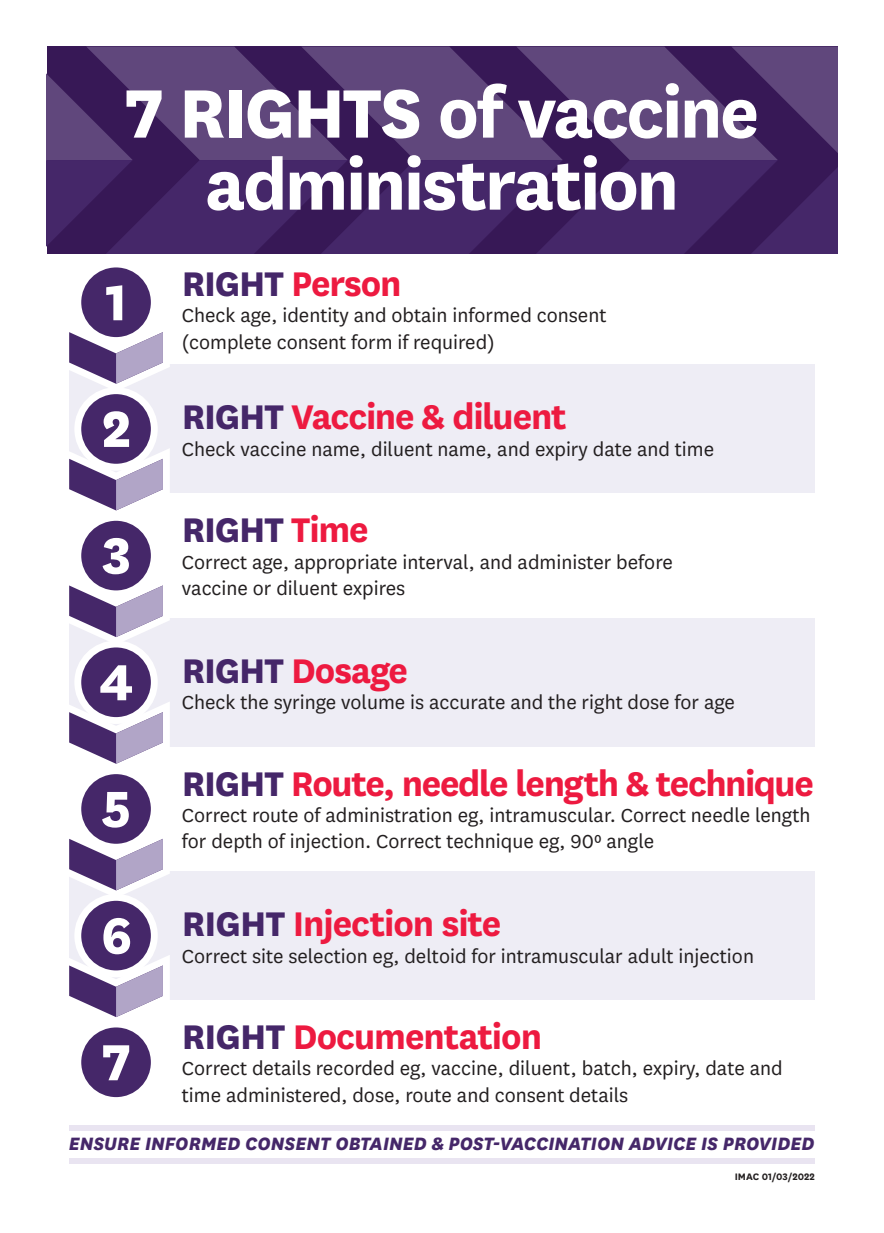
<style>
.page{position:relative;width:884px;height:1233px;background:#fff}
.page>*{position:absolute;margin:0;border:0;box-sizing:border-box;transform-origin:0 0}
.t1{font:700 80px/72px "National";letter-spacing:-.03em;color:#fff;text-align:center}
.t2{font:800 59.4px/126.6px "National";color:#fff;text-align:justify}
.t3{font:700 40px "National";letter-spacing:-.03em;color:#ed1a40}
.t4{font:800 40px "National";letter-spacing:-.03em;color:#452769}
.t5{font:22px/26.4px "National";color:#231f20}
.t6{font:italic 800 20.9px "National";letter-spacing:-.005em;color:#452769}
.t7{font:700 11px "National";color:#231f20}
.s1{font-weight:800}
.s2{font-weight:800;color:#452769}
.s3{font-weight:700;color:#ed1a40}
</style>
<div class="page">
<svg style="left:47px;top:47px;width:790px;height:206px;background:#4a2d69"></svg>
<div style="left:69px;top:1124px;width:746px;height:6px;background:#e9e4f1"></div>
<div style="left:69px;top:365px;width:745px;height:128px;background:#eeedf5"></div>
<div style="left:69px;top:618px;width:745px;height:128px;background:#eeedf5"></div>
<div style="left:69px;top:871px;width:745px;height:128px;background:#eeedf5"></div>
<svg style="left:69px;top:332px;width:101px;height:56px"></svg>
<div style="left:78px;top:264px;width:76px;height:76px;background:#452769;border-radius:50%"></div>
<div style="left:74px;top:260px;width:84px;height:84px;border:7px solid #fff;border-radius:50%"></div>
<div style="left:78px;top:391px;width:76px;height:76px;background:#452769;border-radius:50%"></div>
<div style="left:74px;top:387px;width:84px;height:83px;border:7px solid #fff;border-radius:50%"></div>
<div style="left:78px;top:517px;width:76px;height:77px;background:#452769;border-radius:50%"></div>
<div style="left:74px;top:514px;width:84px;height:83px;border:7px solid #fff;border-radius:50%"></div>
<div style="left:78px;top:644px;width:76px;height:76px;background:#452769;border-radius:50%"></div>
<div style="left:74px;top:640px;width:84px;height:84px;border:7px solid #fff;border-radius:50%"></div>
<div style="left:78px;top:770px;width:76px;height:77px;background:#452769;border-radius:50%"></div>
<div style="left:74px;top:767px;width:84px;height:83px;border:7px solid #fff;border-radius:50%"></div>
<div style="left:78px;top:897px;width:76px;height:77px;background:#452769;border-radius:50%"></div>
<div style="left:74px;top:894px;width:84px;height:83px;border:7px solid #fff;border-radius:50%"></div>
<div style="left:78px;top:1024px;width:76px;height:76px;background:#452769;border-radius:50%"></div>
<div style="left:74px;top:1020px;width:84px;height:84px;border:7px solid #fff;border-radius:50%"></div>
<svg style="left:69px;top:448px;width:101px;height:70px"></svg>
<svg style="left:69px;top:575px;width:101px;height:69px"></svg>
<svg style="left:69px;top:701px;width:101px;height:70px"></svg>
<svg style="left:69px;top:828px;width:101px;height:70px"></svg>
<svg style="left:69px;top:954px;width:101px;height:70px"></svg>
<div style="left:69px;top:1158px;width:746px;height:5px;background:#e9e4f1"></div>
<h1 class="t1" style="left:125px;top:83px;width:635px"><span class="s1">7 RIGHTS</span> of vaccine administration</h1>
<h2 class="t2" style="left:99px;top:236px;width:36px">1<br>2<br>3<br>4<br>5<br>6</h2>
<h2 class="t2" style="left:102px;top:996px;width:30px">7</h2>
<h3 class="t3" style="left:182px;top:269px;width:221px"><span class="s2">RIGHT</span> Person</h3>
<p class="t5" style="left:182px;top:304px;width:426px">Check age, identity and obtain informed consent (complete consent form if required)</p>
<h3 class="t3" style="left:182px;top:403px;width:386px"><span class="s2">RIGHT</span> Vaccine &amp; diluent</h3>
<p class="t5" style="left:182px;top:437px;width:534px">Check vaccine name, diluent name, and expiry date and time</p>
<h3 class="t4" style="left:182px;top:505px;width:188px">RIGHT <span class="s3">Time</span></h3>
<p class="t5" style="left:182px;top:550px;width:492px">Correct age, appropriate interval, and administer before vaccine or diluent expires</p>
<h3 class="t3" style="left:182px;top:656px;width:228px"><span class="s2">RIGHT</span> Dosage</h3>
<p class="t5" style="left:182px;top:691px;width:554px">Check the syringe volume is accurate and the right dose for age</p>
<h3 class="t3" style="left:182px;top:768px;width:633px"><span class="s2">RIGHT</span> Route, needle length &amp; technique</h3>
<p class="t5" style="left:182px;top:803px;width:630px">Correct route of administration eg, intramuscular. Correct needle length for depth of injection. Correct technique eg, 90⁰ angle</p>
<h3 class="t3" style="left:182px;top:909px;width:321px"><span class="s2">RIGHT</span> Injection site</h3>
<p class="t5" style="left:182px;top:944px;width:574px">Correct site selection eg, deltoid for intramuscular adult injection</p>
<h3 class="t3" style="left:182px;top:1022px;width:362px"><span class="s2">RIGHT</span> Documentation</h3>
<p class="t5" style="left:182px;top:1057px;width:602px">Correct details recorded eg, vaccine, diluent, batch, expiry, date and time administered, dose, route and consent details</p>
<p class="t6" style="left:69px;top:1130px;width:747px">ENSURE INFORMED CONSENT OBTAINED &amp; POST-VACCINATION ADVICE IS PROVIDED</p>
<p class="t7" style="left:735px;top:1172px;width:82px">IMAC 01/03/2022</p>
</div>
